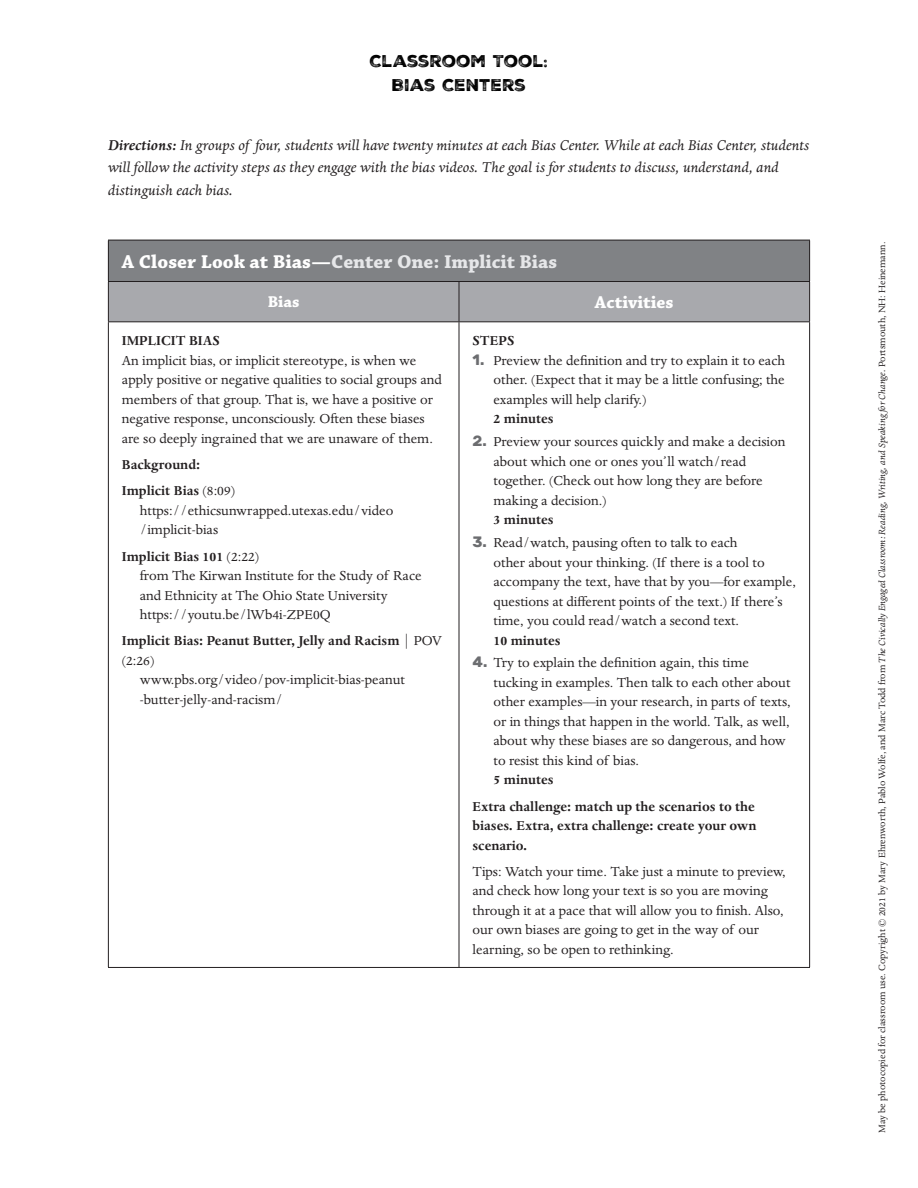
<style>
.page{position:relative;width:918px;height:1188px;background:#fff}
.page>*{position:absolute;margin:0;border:0;box-sizing:border-box;transform-origin:0 0}
.t1{font:19.5px "Chaparral Pro Bold Capt";color:#fff}
.t2{font:700 18px "Chaparral Pro";color:#fff}
.t3{font:italic 16.5px/22.5px "Dante MT Std";color:#231f20}
.t4{font:16.5px/24px "Nexa Rust Sans Black 3";color:#000;text-align:center}
.t5{font:700 16.5px "Chaparral Pro";color:#fff}
.t6{font:15px/19.5px "Dante MT Std";color:#231f20}
.t7{font:700 15px/26.2px "Dante MT Std";color:#231f20}
.t8{font:10.5px "Dante MT Std";color:#231f20}
.s1{font-weight:700}
.s2{color:#e6e7e9}
.s3{font-family:"Chaparral Pro";font-weight:700;color:#e6e7e9}
.s4{font-weight:400}
.s5{font-family:"Rubik";font-weight:700;color:#6c6d70}
.s6{font-style:italic}
</style>
<div class="page">
<div style="left:108px;top:240px;width:702px;height:42px;background:#808285"></div>
<div style="left:109px;top:282px;width:700px;height:39px;background:#a8a9ad"></div>
<hr style="left:459px;top:282px;width:1px;height:39px;background:#231f20">
<hr style="left:459px;top:322px;width:1px;height:645px;background:#231f20">
<hr style="left:108px;top:322px;width:1px;height:645px;background:#231f20">
<hr style="left:809px;top:322px;width:1px;height:645px;background:#231f20">
<hr style="left:108px;top:967px;width:351px;height:1px;background:#231f20">
<hr style="left:459px;top:967px;width:351px;height:1px;background:#231f20">
<hr style="left:108px;top:240px;width:351px;height:1px;background:#231f20">
<hr style="left:108px;top:240px;width:1px;height:41px;background:#231f20">
<hr style="left:459px;top:240px;width:351px;height:1px;background:#231f20">
<hr style="left:809px;top:240px;width:1px;height:41px;background:#231f20">
<hr style="left:108px;top:281px;width:351px;height:1px;background:#231f20">
<hr style="left:108px;top:282px;width:1px;height:39px;background:#231f20">
<hr style="left:459px;top:281px;width:351px;height:1px;background:#231f20">
<hr style="left:809px;top:282px;width:1px;height:39px;background:#231f20">
<hr style="left:108px;top:321px;width:351px;height:1px;background:#231f20">
<hr style="left:459px;top:321px;width:351px;height:1px;background:#231f20">
<p class="t4" style="left:370px;top:49px;width:180px">CLASSROOM TOOL:<br>BIAS CENTERS</p>
<p class="t3" style="left:108px;top:134px;width:703px"><span class="s1">Directions:</span> In groups of four, students will have twenty minutes at each Bias Center. While at each Bias Center, students will follow the activity steps as they engage with the bias videos. The goal is for students to discuss, understand, and distinguish each bias.</p>
<h1 class="t1" style="left:122px;top:250px;width:437px">A Closer Look at Bias—<span class="s2">Center One:</span> <span class="s3">Implicit Bias</span></h1>
<p class="t5" style="left:268px;top:292px;width:33px">Bias</p>
<p class="t2" style="left:595px;top:292px;width:80px">Activities</p>
<p class="t7" style="left:122px;top:328px;width:99px">IMPLICIT BIAS</p>
<p class="t6" style="left:122px;top:351px;width:321px">An implicit bias, or implicit stereotype, is when we apply positive or negative qualities to social groups and members of that group. That is, we have a positive or negative response, unconsciously. Often these biases are so deeply ingrained that we are unaware of them.</p>
<p class="t7" style="left:122px;top:452px;width:115px">Background:<br>Implicit Bias <span class="s4">(8:09)</span></p>
<p class="t6" style="left:140px;top:501px;width:255px">https://ethicsunwrapped.utexas.edu/video /implicit-bias</p>
<p class="t6" style="left:140px;top:546px;width:283px;text-indent:-18px"><span class="s1">Implicit Bias 101</span> (2:22)<br>from The Kirwan Institute for the Study of Race and Ethnicity at The Ohio State University https://youtu.be/lWb4i-ZPE0Q</p>
<p class="t7" style="left:122px;top:628px;width:322px">Implicit Bias: Peanut Butter, Jelly and Racism <span class="s4">| POV</span></p>
<p class="t6" style="left:122px;top:651px;width:34px">(2:26)</p>
<p class="t6" style="left:140px;top:670px;width:267px">www.pbs.org/video/pov-implicit-bias-peanut</p>
<p class="t6" style="left:140px;top:690px;width:145px">-butter-jelly-and-racism/</p>
<p class="t7" style="left:472px;top:328px;width:43px">STEPS</p>
<p class="t6" style="left:494px;top:351px;width:293px;text-align:justify;text-indent:-21px"><span class="s5">1.</span> Preview the definition and try to explain it to each other. (Expect that it may be a little confusing; the examples will help clarify.)</p>
<p class="t7" style="left:494px;top:406px;width:62px">2 minutes</p>
<p class="t6" style="left:494px;top:432px;width:293px;text-indent:-21px"><span class="s5">2.</span> Preview your sources quickly and make a decision about which one or ones you’ll watch/read together. (Check out how long they are before making a decision.)</p>
<p class="t7" style="left:494px;top:507px;width:62px">3 minutes</p>
<p class="t6" style="left:494px;top:533px;width:304px;text-indent:-21px"><span class="s5">3.</span> Read/watch, pausing often to talk to each<br>other about your thinking. (If there is a tool to accompany the text, have that by you—for example, questions at different points of the text.) If there’s time, you could read/watch a second text.</p>
<p class="t7" style="left:494px;top:627px;width:69px">10 minutes</p>
<p class="t6" style="left:494px;top:653px;width:299px;text-indent:-21px"><span class="s5">4.</span> Try to explain the definition again, this time tucking in examples. Then talk to each other about other examples—in your research, in parts of texts, or in things that happen in the world. Talk, as well, about why these biases are so dangerous, and how to resist this kind of bias.</p>
<p class="t7" style="left:472px;top:767px;width:284px;text-indent:21px">5 minutes<br>Extra challenge: match up the scenarios to the</p>
<p class="t7" style="left:472px;top:816px;width:285px;line-height:19.5px">biases. Extra, extra challenge: create your own scenario.</p>
<p class="t6" style="left:472px;top:862px;width:315px">Tips: Watch your time. Take just a minute to preview, and check how long your text is so you are moving through it at a pace that will allow you to finish. Also, our own biases are going to get in the way of our learning, so be open to rethinking.</p>
<p class="t8" style="left:876px;top:1133px;width:893px;rotate:-90deg">May be photocopied for classroom use. Copyright © 2021 by Mary Ehrenworth, Pablo Wolfe, and Marc Todd from <span class="s6">The Civically Engaged Classroom: Reading, Writing, and Speaking for Change.</span> Portsmouth, NH: Heinemann.</p>
</div>
